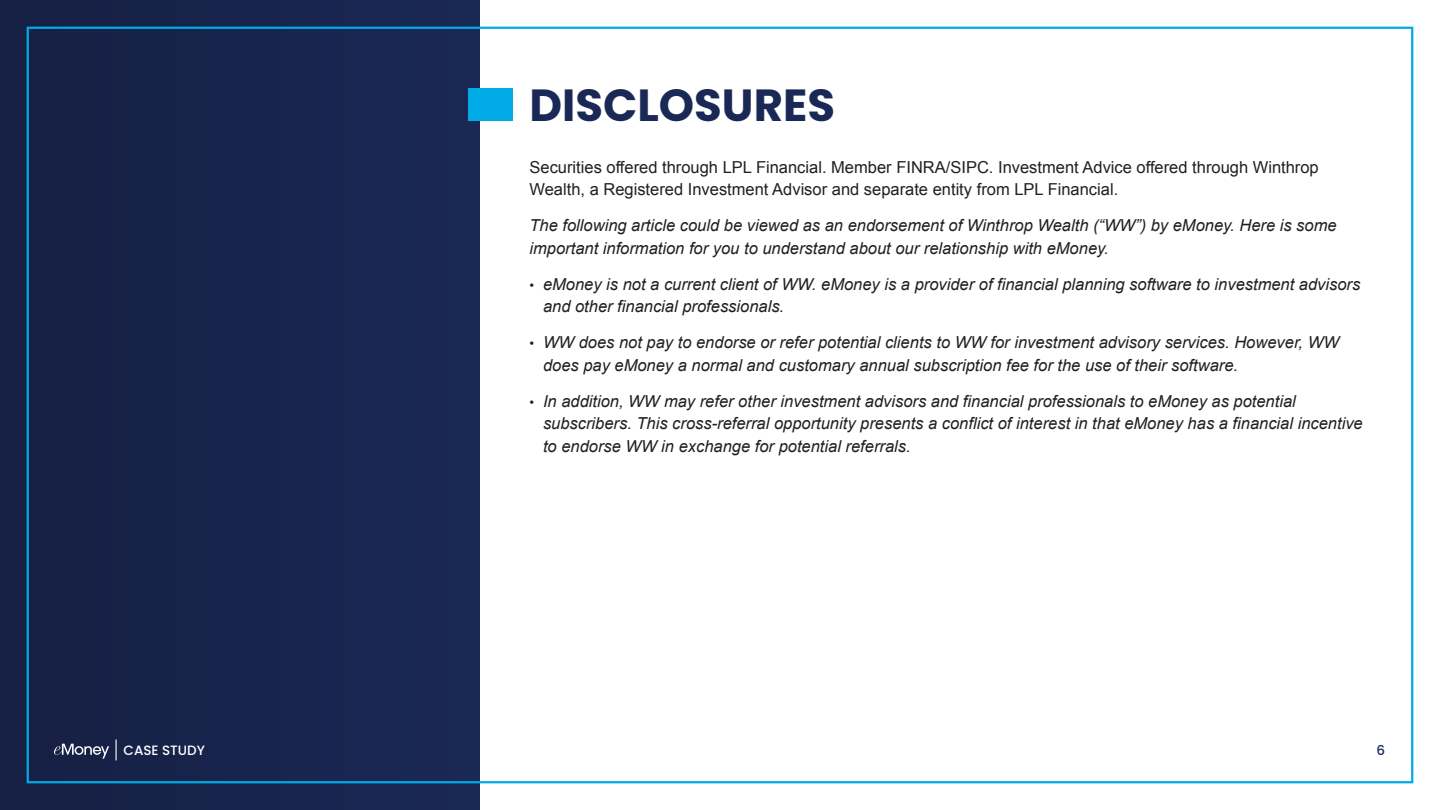
<style>
.page{position:relative;width:1440px;height:810px;background:#fff}
.page>*{position:absolute;margin:0;border:0;box-sizing:border-box;transform-origin:0 0}
.t1{font:700 45px "Poppins";color:#1a2856}
.t2{font:italic 16.5px/22.5px "Arial";color:#231f20}
.t3{font:16.5px/22.5px "Arial";color:#231f20}
.t4{font:500 13.5px "Poppins";color:#fff}
.t5{font:500 13.5px "Poppins";color:#1a2856}
.s1{font-size:13.5px}
</style>
<div class="page">
<div style="left:0;top:0;width:480px;height:810px;background:#18244c"></div>
<svg style="left:54px;top:744px;width:55px;height:15px"></svg>
<svg style="left:116px;top:740px;width:1px;height:20px"></svg>
<div style="left:468px;top:88px;width:44px;height:32px;background:#00aae7"></div>
<h1 class="t1" style="left:530px;top:79px;width:307px">DISCLOSURES</h1>
<p class="t3" style="left:530px;top:156px;width:791px">Securities offered through LPL Financial. Member FINRA/SIPC. Investment Advice offered through Winthrop<br>Wealth, a Registered Investment Advisor and separate entity from LPL Financial.</p>
<p class="t2" style="left:530px;top:214px;width:809px">The following article could be viewed as an endorsement of Winthrop Wealth (“WW”) by eMoney. Here is some important information for you to understand about our relationship with eMoney.</p>
<p class="t2" style="left:543px;top:273px;width:819px;text-indent:-14px"><span class="s1">•</span> eMoney is not a current client of WW. eMoney is a provider of financial planning software to investment advisors and other financial professionals.</p>
<p class="t2" style="left:543px;top:331px;width:797px;text-indent:-14px"><span class="s1">•</span> WW does not pay to endorse or refer potential clients to WW for investment advisory services. However, WW does pay eMoney a normal and customary annual subscription fee for the use of their software.</p>
<p class="t2" style="left:543px;top:390px;width:821px;text-indent:-14px"><span class="s1">•</span> In addition, WW may refer other investment advisors and financial professionals to eMoney as potential subscribers. This cross-referral opportunity presents a conflict of interest in that eMoney has a financial incentive to endorse WW in exchange for potential referrals.</p>
<p class="t4" style="left:124px;top:742px;width:83px">CASE STUDY</p>
<p class="t5" style="left:1377px;top:742px;width:10px">6</p>
</div>
